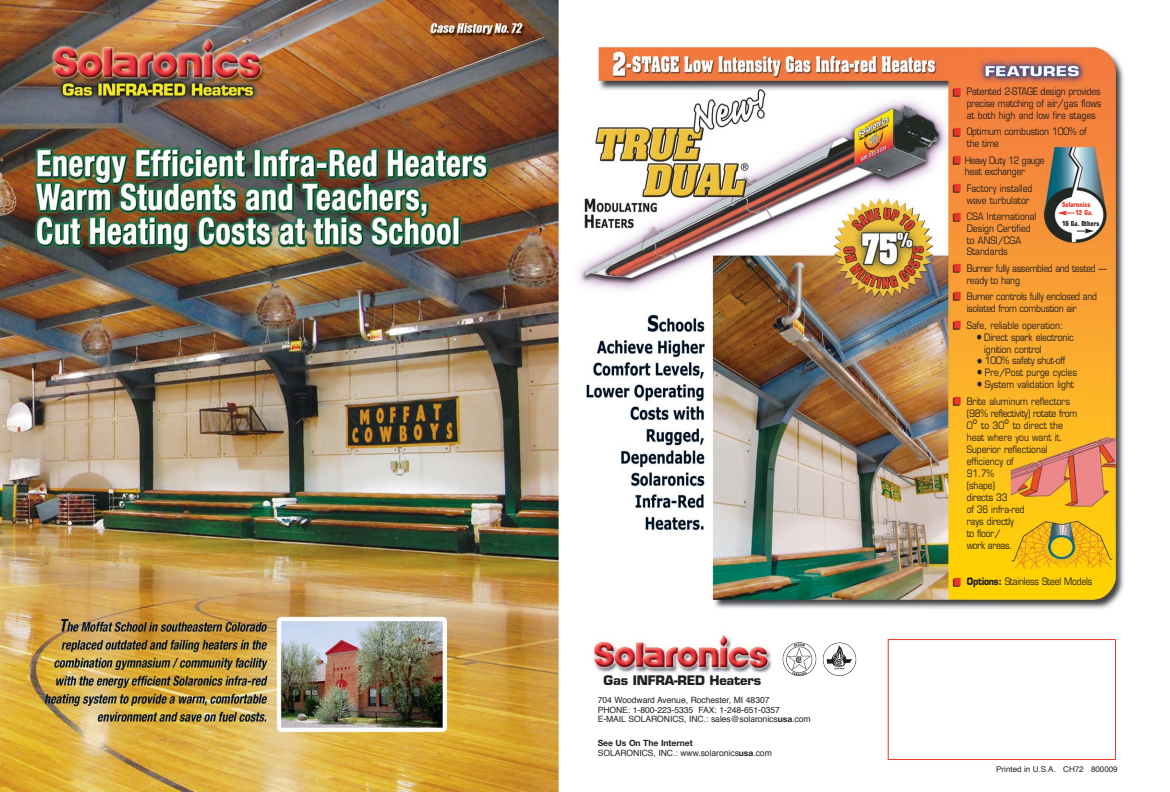
<style>
.page{position:relative;width:1170px;height:792px;background:#fff}
.page>*{position:absolute;margin:0;border:0;box-sizing:border-box;transform-origin:0 0}
.t1{font:700 12.8px "Eurostile";letter-spacing:-.015em;color:#231f20}
.t2{font:10px/12px "Eurostile";letter-spacing:-.015em;color:#231f20;scale:.85 1}
.t3{font:10px/11.7px "Eurostile";letter-spacing:-.035em;color:#231f20;scale:.85 1}
.t4{font:10px/11.7px "Eurostile";letter-spacing:-.05em;color:#231f20;scale:.85 1}
.t5{font:8.6px/9.5px "Helvetica";letter-spacing:-.005em;color:#231f20}
.t6{font:700 8.6px "Helvetica Neue";letter-spacing:-.005em;color:#231f20}
.t7{font:8px "Helvetica";color:#231f20}
.t8{font:700 condensed 7px/8.4px "Eurostile";color:#ea372b}
.t9{font:700 condensed 7px "Eurostile";color:#231f20}
.s1{font-family:"Helvetica Neue";font-weight:700}
.s2{font-family:"Universal Newswith Comm Pi";font-size:15.5px;color:#ea372b}
.s3{font-size:13px}
.s4{font-size:15.5px}
.s5{font-weight:700}
</style>
<div class="page">
<img style="left:0;top:0;width:1124px;height:792px">
<div style="left:888px;top:639px;width:228px;height:121px;border:1px solid #ea372b"></div>
<img style="left:823px;top:643px;width:33px;height:33px;border-radius:50%">
<div style="left:823px;top:643px;width:33px;height:33px;border:1px solid #231f20;border-radius:50%"></div>
<img style="left:783px;top:643px;width:33px;height:33px;border-radius:50%">
<div style="left:783px;top:642px;width:33px;height:34px;border:1px solid #231f20;border-radius:50%"></div>
<svg style="left:1077px;top:229px;width:17px;height:5px"></svg>
<svg style="left:1058px;top:211px;width:16px;height:5px"></svg>
<p class="t1" style="left:604px;top:675px;width:159px">Gas INFRA-RED Heaters</p>
<p class="t5" style="left:598px;top:696px;width:215px">704 Woodward Avenue, Rochester, MI 48307<br>PHONE: 1-800-223-5335 FAX: 1-248-651-0357<br>E-MAIL SOLARONICS, INC.: sales@solaronics<span class="s1">usa</span>.com</p>
<p class="t6" style="left:598px;top:740px;width:97px">See Us On The Internet</p>
<p class="t5" style="left:598px;top:749px;width:176px">SOLARONICS, INC.: www.solaronics<span class="s1">usa</span>.com</p>
<p class="t2" style="left:967px;top:87px;width:160px;line-height:11.7px;text-align:justify;text-indent:-13px"><span class="s2">-</span> Patented 2-STAGE design provides precise matching of air/gas flows at both high and low fire stages</p>
<p class="t2" style="left:967px;top:127px;width:143px;line-height:11.7px;text-indent:-13px"><span class="s2">-</span> Optimum combustion 100% of the time</p>
<p class="t4" style="left:965px;top:155px;width:95px;text-indent:-11px"><span class="s2">-</span> Heavy Duty 12 gauge heat exchanger</p>
<p class="t2" style="left:954px;top:184px;width:94px;line-height:11.7px;text-align:right"><span class="s2">-</span> Factory installed wave turbulator</p>
<p class="t2" style="left:967px;top:212px;width:84px;line-height:11.7px;text-indent:-13px"><span class="s2">-</span> CSA International<br>Design Certified to ANSI/CGA<br>Standards</p>
<p class="t3" style="left:967px;top:263px;width:167px;text-indent:-13px"><span class="s2">-</span> Burner fully assembled and tested — ready to hang</p>
<p class="t2" style="left:967px;top:292px;width:155px;line-height:11.7px;text-indent:-13px"><span class="s2">-</span> Burner controls fully enclosed and isolated from combustion air</p>
<p class="t2" style="left:954px;top:320px;width:130px"><span class="s2">-</span> Safe, reliable operation:</p>
<p class="t2" style="left:984px;top:332px;width:107px;text-indent:-8px"><span class="s3">•</span> Direct spark electronic ignition control</p>
<p class="t2" style="left:977px;top:356px;width:105px"><span class="s3">•</span> 100% safety shut-off</p>
<p class="t2" style="left:977px;top:367px;width:119px"><span class="s3">•</span> Pre/Post purge cycles</p>
<p class="t2" style="left:977px;top:379px;width:116px"><span class="s3">•</span> System validation light</p>
<p class="t2" style="left:967px;top:396px;width:132px;text-indent:-13px"><span class="s2">-</span> Brite aluminum reflectors (98% reflectivity) rotate from<br>0<span class="s4">°</span> to 30<span class="s4">°</span> to direct the heat where you want it.<br>Superior reflectional efficiency of<br>91.7%<br>(shape)<br>directs 33<br>of 36 infra-red<br>rays directly<br>to floor/<br>work areas.</p>
<p class="t2" style="left:954px;top:577px;width:164px"><span class="s2">-</span> <span class="s5">Options:</span> Stainless Steel Models</p>
<p class="t8" style="left:1075px;top:201px;width:19px;text-indent:-13px">Solaronics<br>12 Ga.</p>
<p class="t9" style="left:1062px;top:221px;width:39px">16 Ga. Others</p>
<p class="t7" style="left:996px;top:766px;width:123px">Printed in U.S.A. CH72 800009</p>
</div>
